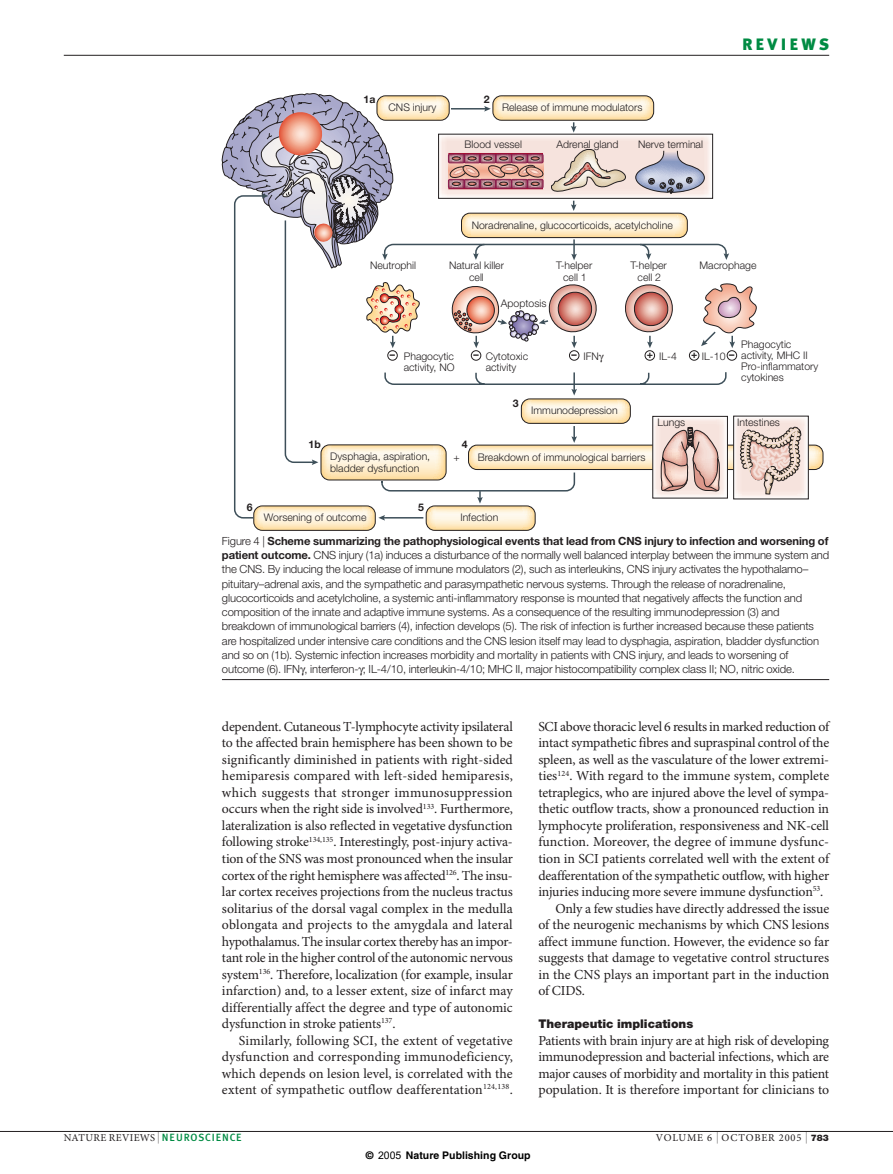
<style>
.page{position:relative;width:893px;height:1174px;background:#fff}
.page>*{position:absolute;margin:0;border:0;box-sizing:border-box;transform-origin:0 0}
.t1{font:900 16.5px "Meta Plus";letter-spacing:.19em;color:#008b43}
.t2{font:13.8px/16.5px "Minion Pro";letter-spacing:-.01em;color:#231f20;text-align:justify}
.t3{font:900 12px "Helvetica Neue";color:#231f20}
.t4{font:300 11.25px/14.2px "Helvetica Neue";letter-spacing:-.01em;color:#231f20}
.t5{font:300 10.5px/11.2px "Helvetica Neue";color:#231f20;text-align:center}
.t6{font:10.5px "Minion Pro";letter-spacing:.03em;color:#231f20}
.t7{font:700 10.5px "Helvetica";color:#000}
.t8{font:10.5px "Minion Pro";letter-spacing:.08em;color:#231f20}
.t9{font:700 10.5px "Helvetica Neue";color:#231f20}
.s1{font-weight:700}
.s2{font-family:"Helvetica Neue";font-weight:100;font-size:12px}
.s3{font-family:"Meta Plus";font-weight:500;color:#008b43}
.s4{font-family:"Helvetica Neue";font-weight:900;font-size:9px}
.s5{font-family:"Arial";font-weight:400}
</style>
<div class="page">
<hr style="left:0;top:1131px;width:893px;height:1px;background:#231f20">
<hr style="left:64px;top:55px;width:765px;height:1px;background:#231f20">
<hr style="left:222px;top:679px;width:607px;height:1px;background:#231f20">
<svg style="left:222px;top:94px;width:601px;height:436px"></svg>
<p class="t9" style="left:364px;top:95px;width:13px">1a</p>
<p class="t9" style="left:484px;top:95px;width:7px">2</p>
<p class="t5" style="left:389px;top:103px;width:49px">CNS injury</p>
<p class="t5" style="left:502px;top:103px;width:142px">Release of immune modulators</p>
<p class="t5" style="left:465px;top:140px;width:59px">Blood vessel</p>
<p class="t5" style="left:556px;top:140px;width:64px">Adrenal gland</p>
<p class="t5" style="left:638px;top:140px;width:66px">Nerve terminal</p>
<p class="t5" style="left:472px;top:221px;width:203px">Noradrenaline, glucocorticoids, acetylcholine</p>
<p class="t1" style="left:742px;top:38px;width:89px">REVIEWS</p>
<p class="t5" style="left:370px;top:261px;width:48px">Neutrophil</p>
<p class="t5" style="left:449px;top:261px;width:57px">Natural killer cell</p>
<p class="t5" style="left:501px;top:299px;width:47px">Apoptosis</p>
<p class="t5" style="left:556px;top:261px;width:38px">T-helper cell 1</p>
<p class="t5" style="left:631px;top:261px;width:38px">T-helper</p>
<p class="t5" style="left:699px;top:261px;width:59px">Macrophage</p>
<p class="t5" style="left:638px;top:272px;width:25px">cell 2</p>
<p class="t5" style="left:741px;top:339px;width:79px;text-align:left">Phagocytic activity, MHC II<br>Pro-inflammatory cytokines</p>
<p class="t5" style="left:486px;top:351px;width:44px;text-align:left">Cytotoxic activity</p>
<p class="t5" style="left:583px;top:351px;width:17px">IFN</p>
<p class="t5" style="left:659px;top:351px;width:19px">IL-4</p>
<p class="t5" style="left:702px;top:351px;width:25px">IL-10</p>
<p class="t5" style="left:531px;top:406px;width:88px">Immunodepression</p>
<p class="t5" style="left:390px;top:351px;width:66px"><span class="s1">–</span> Phagocytic</p>
<p class="t9" style="left:473px;top:351px;width:7px">–</p>
<p class="t9" style="left:572px;top:351px;width:7px">–</p>
<p class="t9" style="left:647px;top:351px;width:8px">+</p>
<p class="t9" style="left:691px;top:351px;width:8px">+</p>
<p class="t9" style="left:729px;top:351px;width:7px">–</p>
<p class="t5" style="left:404px;top:363px;width:52px">activity, NO</p>
<p class="t9" style="left:513px;top:400px;width:7px">3</p>
<p class="t9" style="left:309px;top:441px;width:14px">1b</p>
<p class="t9" style="left:462px;top:441px;width:7px">4</p>
<p class="t5" style="left:330px;top:452px;width:101px">Dysphagia, aspiration,</p>
<p class="t5" style="left:478px;top:452px;width:169px">Breakdown of immunological barriers</p>
<p class="t5" style="left:330px;top:463px;width:91px">bladder dysfunction</p>
<p class="t5" style="left:453px;top:452px;width:8px">+</p>
<p class="t9" style="left:247px;top:504px;width:7px">6</p>
<p class="t9" style="left:418px;top:504px;width:7px">5</p>
<p class="t5" style="left:264px;top:513px;width:104px">Worsening of outcome</p>
<p class="t5" style="left:460px;top:513px;width:40px">Infection</p>
<p class="t5" style="left:657px;top:418px;width:29px">Lungs</p>
<p class="t5" style="left:737px;top:418px;width:44px">Intestines</p>
<p class="t4" style="left:222px;top:535px;width:609px">Figure 4 | <span class="s1">Scheme summarizing the pathophysiological events that lead from CNS injury to infection and worsening of patient outcome.</span> CNS injury (1a) induces a disturbance of the normally well balanced interplay between the immune system and the CNS. By inducing the local release of immune modulators (2), such as interleukins, CNS injury activates the hypothalamo– pituitary–adrenal axis, and the sympathetic and parasympathetic nervous systems. Through the release of noradrenaline, glucocorticoids and acetylcholine, a systemic anti-inflammatory response is mounted that negatively affects the function and composition of the innate and adaptive immune systems. As a consequence of the resulting immunodepression (3) and breakdown of immunological barriers (4), infection develops (5). The risk of infection is further increased because these patients are hospitalized under intensive care conditions and the CNS lesion itself may lead to dysphagia, aspiration, bladder dysfunction and so on (1b). Systemic infection increases morbidity and mortality in patients with CNS injury, and leads to worsening of outcome (6). IFN , interferon- ; IL-4/10, interleukin-4/10; MHC II, major histocompatibility complex class II; NO, nitric oxide.</p>
<p class="t2" style="left:222px;top:719px;width:292px">dependent. Cutaneous T-lymphocyte activity ipsilateral to the affected brain hemisphere has been shown to be significantly diminished in patients with right-sided hemiparesis compared with left-sided hemiparesis, which suggests that stronger immunosuppression occurs when the right side is involved<sup>133</sup>. Furthermore, lateralization is also reflected in vegetative dysfunction following stroke<sup>134,135</sup>. Interestingly, post-injury activa&shy;tion of the SNS was most pronounced when the insular cortex of the right hemisphere was affected<sup>126</sup>. The insu&shy;lar cortex receives projections from the nucleus tractus solitarius of the dorsal vagal complex in the medulla oblongata and projects to the amygdala and lateral hypothalamus. The insular cortex thereby has an impor&shy;tant role in the higher control of the autonomic nervous system<sup>136</sup>. Therefore, localization (for example, insular infarction) and, to a lesser extent, size of infarct may differentially affect the degree and type of autonomic dysfunction in stroke patients<sup>137</sup>.</p>
<p class="t2" style="left:222px;top:1033px;width:292px;text-indent:17px">Similarly, following SCI, the extent of vegetative dysfunction and corresponding immunodeficiency, which depends on lesion level, is correlated with the extent of sympathetic outflow deafferentation<sup>124,138</sup>.</p>
<p class="t2" style="left:538px;top:719px;width:292px">SCI above thoracic level 6 results in marked reduction of</p>
<p class="t2" style="left:538px;top:736px;width:292px">intact sympathetic fibres and supraspinal control of the</p>
<p class="t2" style="left:538px;top:752px;width:292px">spleen, as well as the vasculature of the lower extremi-</p>
<p class="t2" style="left:538px;top:769px;width:292px">ties<sup>124</sup>. With regard to the immune system, complete</p>
<p class="t2" style="left:538px;top:785px;width:292px">tetraplegics, who are injured above the level of sympa-</p>
<p class="t2" style="left:538px;top:802px;width:292px">thetic outflow tracts, show a pronounced reduction in</p>
<p class="t2" style="left:538px;top:818px;width:292px">lymphocyte proliferation, responsiveness and NK-cell</p>
<p class="t2" style="left:538px;top:835px;width:292px">function. Moreover, the degree of immune dysfunc-</p>
<p class="t2" style="left:538px;top:851px;width:292px">tion in SCI patients correlated well with the extent of</p>
<p class="t2" style="left:538px;top:868px;width:292px">deafferentation of the sympathetic outflow, with higher</p>
<p class="t2" style="left:538px;top:884px;width:287px">injuries inducing more severe immune dysfunction<sup>53</sup>.</p>
<p class="t2" style="left:555px;top:901px;width:275px">Only a few studies have directly addressed the issue</p>
<p class="t2" style="left:538px;top:917px;width:292px">of the neurogenic mechanisms by which CNS lesions</p>
<p class="t2" style="left:538px;top:934px;width:292px">affect immune function. However, the evidence so far</p>
<p class="t2" style="left:538px;top:950px;width:292px">suggests that damage to vegetative control structures</p>
<p class="t2" style="left:538px;top:967px;width:292px">in the CNS plays an important part in the induction</p>
<p class="t2" style="left:538px;top:983px;width:48px">of CIDS.</p>
<p class="t3" style="left:538px;top:1019px;width:156px">Therapeutic implications</p>
<p class="t2" style="left:538px;top:1033px;width:292px">Patients with brain injury are at high risk of developing immunodepression and bacterial infections, which are major causes of morbidity and mortality in this patient population. It is therefore important for clinicians to</p>
<p class="t6" style="left:64px;top:1133px;width:179px">NATURE REVIEWS <span class="s2">|</span> <span class="s3">NEUROSCIENCE</span></p>
<p class="t8" style="left:656px;top:1133px;width:174px">VOLUME 6 <span class="s2">|</span> OCTOBER 2005 <span class="s2">|</span> <span class="s4">783</span></p>
<p class="t7" style="left:366px;top:1148px;width:166px">© <span class="s5">2005</span> Nature Publishing Group</p>
</div>
